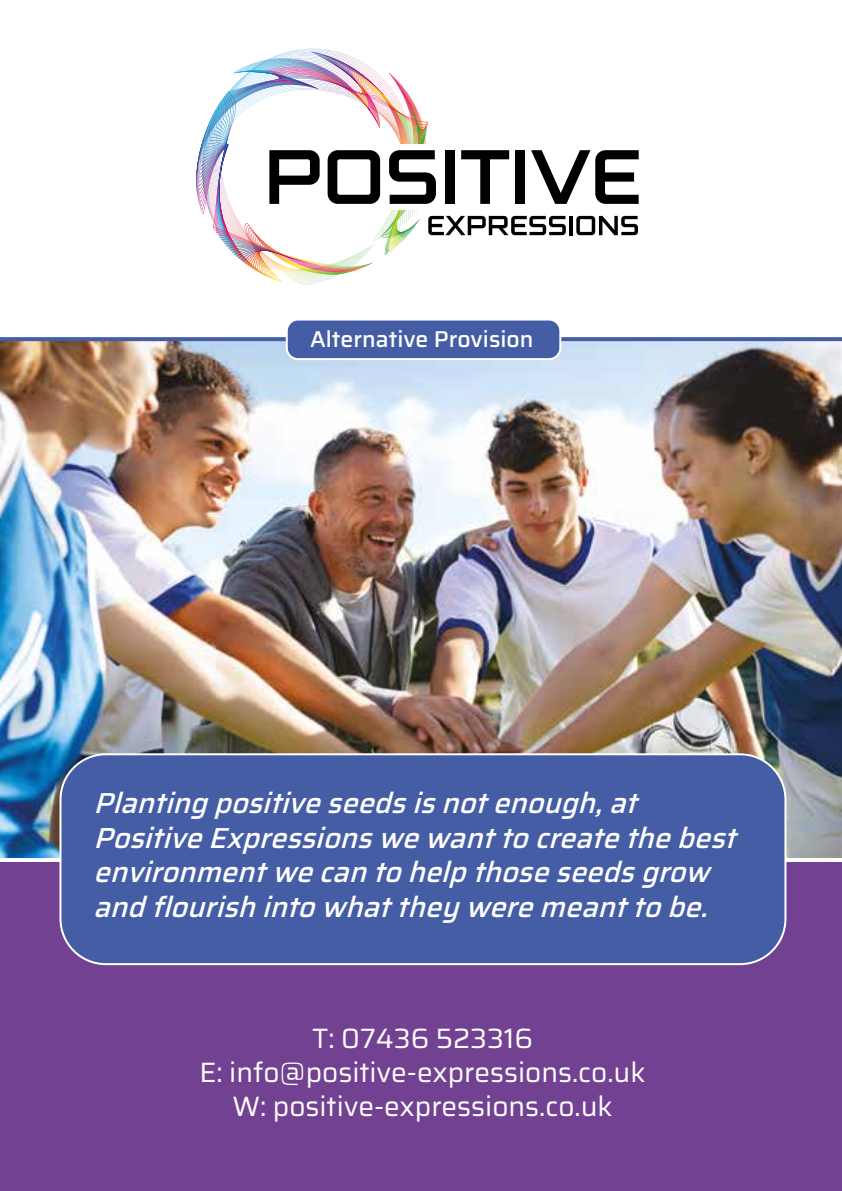
<style>
.page{position:relative;width:842px;height:1191px;background:#fff}
.page>*{position:absolute;margin:0;border:0;box-sizing:border-box;transform-origin:0 0}
.t1{font:italic 500 29px/34.8px "Saira";color:#fff}
.t2{font:28px/33.6px "Saira";color:#fff;text-align:center}
.t3{font:500 23px "Saira";color:#fff}
</style>
<div class="page">
<img style="left:0;top:341px;width:842px;height:516px">
<svg style="left:0;top:337px;width:842px;height:4px;background:#4a62a7"></svg>
<svg style="left:196px;top:56px;width:443px;height:222px"></svg>
<div style="left:0;top:862px;width:842px;height:329px;background:#734191"></div>
<div style="left:60px;top:754px;width:725px;height:210px;background:#445da4;border-radius:45px"></div>
<div style="left:59px;top:753px;width:727px;height:212px;border:2px solid #fff;border-radius:45px"></div>
<div style="left:287px;top:319px;width:273px;height:40px;background:#445da4;border-radius:11px"></div>
<div style="left:286px;top:318px;width:275px;height:42px;border:2px solid #fff;border-radius:11px"></div>
<p class="t3" style="left:310px;top:322px;width:225px">Alternative Provision</p>
<p class="t1" style="left:93px;top:785px;width:655px">Plantingpositiveseedsisnotenough,at PositiveExpressionswewanttocreatethebest environmentwecantohelpthoseseedsgrow andflourishintowhattheyweremeanttobe.</p>
<p class="t2" style="left:200px;top:1021px;width:447px">T: 07436 523316<br>E: info@positive-expressions.co.uk<br>W: positive-expressions.co.uk</p>
</div>
